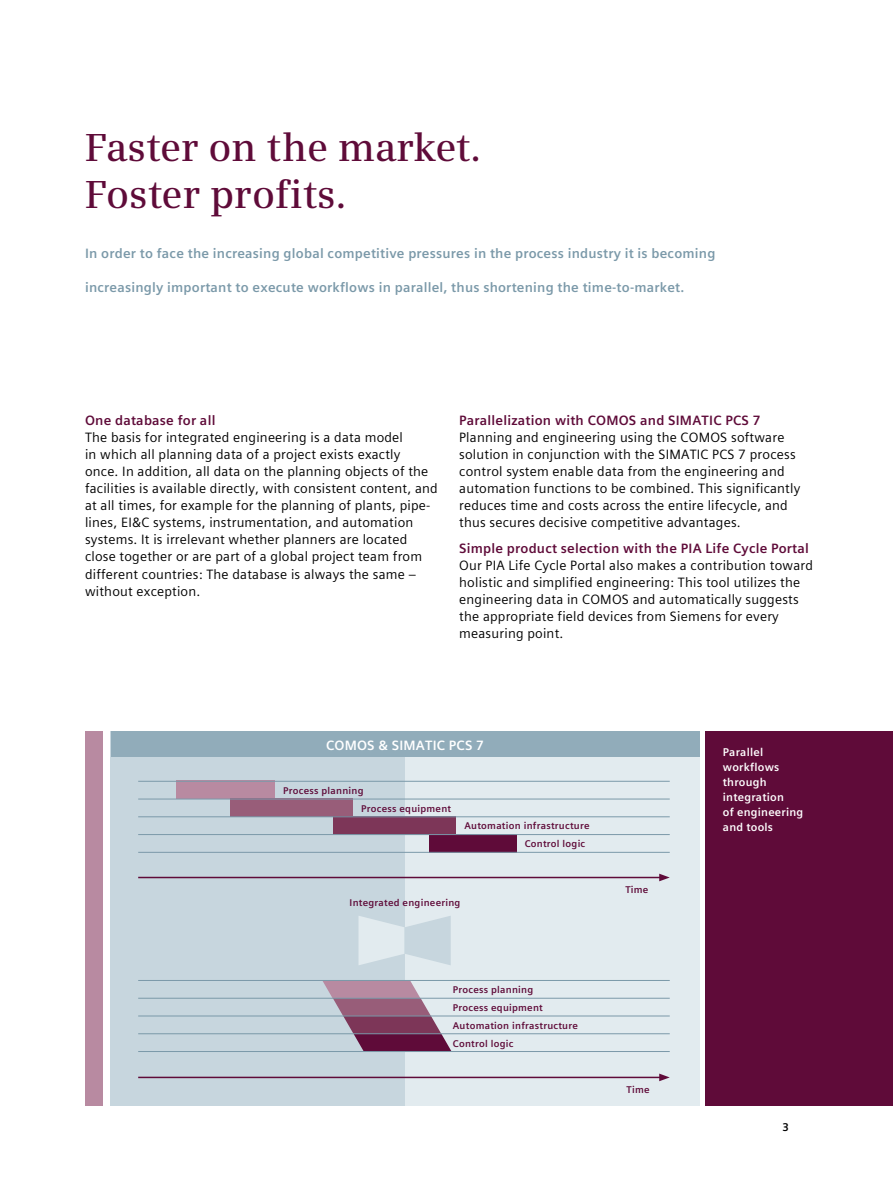
<style>
.page{position:relative;width:893px;height:1191px;background:#fff}
.page>*{position:absolute;margin:0;border:0;box-sizing:border-box;transform-origin:0 0}
.t1{font:600 39px/46.8px "Siemens Serif";color:#5f0b39}
.t2{font:13.5px/17px "Siemens Sans Global";letter-spacing:.015em;color:#000}
.t3{font:700 13.5px "Siemens Sans Global";letter-spacing:.015em;color:#7b99a9}
.t4{font:700 13.5px "Siemens Sans Global";letter-spacing:.015em;color:#5f0b39}
.t5{font:700 13.5px "Siemens Sans Global";letter-spacing:.015em;color:#fff}
.t6{font:700 11.25px/14.9px "Siemens Sans Global";letter-spacing:.02em;color:#fff}
.t7{font:700 11.25px "Siemens Sans Global";color:#000}
.t8{font:700 9.75px/17.9px "Siemens Sans Global";letter-spacing:.025em;color:#5f0b39}
</style>
<div class="page">
<div style="left:706px;top:731px;width:187px;height:375px;background:#5f0b39"></div>
<div style="left:85px;top:731px;width:17px;height:375px;background:#b88aa1"></div>
<div style="left:405px;top:731px;width:294px;height:375px;background:#e2ebef"></div>
<div style="left:111px;top:731px;width:294px;height:375px;background:#c7d6de"></div>
<div style="left:111px;top:731px;width:588px;height:26px;background:#91acba"></div>
<div style="left:176px;top:781px;width:99px;height:18px;background:#b88aa1"></div>
<div style="left:231px;top:799px;width:122px;height:18px;background:#985d79"></div>
<div style="left:333px;top:816px;width:122px;height:18px;background:#7d3658"></div>
<div style="left:430px;top:834px;width:87px;height:18px;background:#5f0b39"></div>
<svg style="left:358px;top:916px;width:93px;height:49px"></svg>
<hr style="left:138px;top:798px;width:532px;height:1px;background:#7b99a9">
<hr style="left:138px;top:781px;width:532px;height:1px;background:#7b99a9">
<hr style="left:138px;top:816px;width:532px;height:1px;background:#7b99a9">
<hr style="left:138px;top:834px;width:532px;height:1px;background:#7b99a9">
<hr style="left:138px;top:852px;width:532px;height:1px;background:#7b99a9">
<svg style="left:322px;top:981px;width:130px;height:70px"></svg>
<hr style="left:138px;top:997px;width:532px;height:1px;background:#7b99a9">
<hr style="left:138px;top:980px;width:532px;height:1px;background:#7b99a9">
<hr style="left:138px;top:1015px;width:532px;height:1px;background:#7b99a9">
<hr style="left:138px;top:1033px;width:532px;height:1px;background:#7b99a9">
<hr style="left:138px;top:1051px;width:532px;height:1px;background:#7b99a9">
<hr style="left:138px;top:876px;width:523px;height:2px;background:#5f0b39">
<svg style="left:659px;top:873px;width:11px;height:8px"></svg>
<hr style="left:138px;top:1076px;width:523px;height:2px;background:#5f0b39">
<svg style="left:659px;top:1073px;width:11px;height:8px"></svg>
<h1 class="t1" style="left:85px;top:124px;width:398px">Faster on the market.<br>Foster profits.</h1>
<p class="t3" style="left:85px;top:243px;width:632px">In order to face the increasing global competitive pressures in the process industry it is becoming</p>
<p class="t3" style="left:85px;top:277px;width:601px">increasingly important to execute workflows in parallel, thus shortening the time-to-market.</p>
<p class="t4" style="left:85px;top:410px;width:132px">One database for all</p>
<p class="t2" style="left:85px;top:429px;width:354px">The basis for integrated engineering is a data model<br>in which all planning data of a project exists exactly<br>once. In addition, all data on the planning objects of the facilities is available directly, with consistent content, and at all times, for example for the planning of plants, pipe&shy;lines, EI&amp;C systems, instrumentation, and automation systems. It is irrelevant whether planners are located close together or are part of a global project team from different countries: The database is always the same – without exception.</p>
<p class="t4" style="left:459px;top:410px;width:303px">Parallelization with COMOS and SIMATIC PCS 7</p>
<p class="t2" style="left:459px;top:429px;width:343px">Planning and engineering using the COMOS software solution in conjunction with the SIMATIC PCS 7 process control system enable data from the engineering and automation functions to be combined. This significantly reduces time and costs across the entire lifecycle, and thus secures decisive competitive advantages.</p>
<p class="t4" style="left:459px;top:538px;width:351px">Simple product selection with the PIA Life Cycle Portal</p>
<p class="t2" style="left:459px;top:557px;width:355px">Our PIA Life Cycle Portal also makes a contribution toward holistic and simplified engineering: This tool utilizes the engineering data in COMOS and automatically suggests the appropriate field devices from Siemens for every measuring point.</p>
<p class="t5" style="left:326px;top:735px;width:159px">COMOS &amp; SIMATIC PCS 7</p>
<p class="t8" style="left:361px;top:782px;width:91px;text-indent:-78px">Process planning<br>Process equipment</p>
<p class="t8" style="left:525px;top:817px;width:66px;text-indent:-60px">Automation infrastructure<br>Control logic</p>
<p class="t8" style="left:350px;top:893px;width:112px">Integrated engineering</p>
<p class="t8" style="left:453px;top:981px;width:127px">Process planning<br>Process equipment<br>Automation infrastructure<br>Control logic</p>
<p class="t8" style="left:625px;top:881px;width:25px">Time</p>
<p class="t8" style="left:627px;top:1081px;width:25px">Time</p>
<p class="t6" style="left:723px;top:745px;width:82px">Parallel workflows through integration<br>of engineering and tools</p>
<p class="t7" style="left:782px;top:1118px;width:8px">3</p>
</div>
